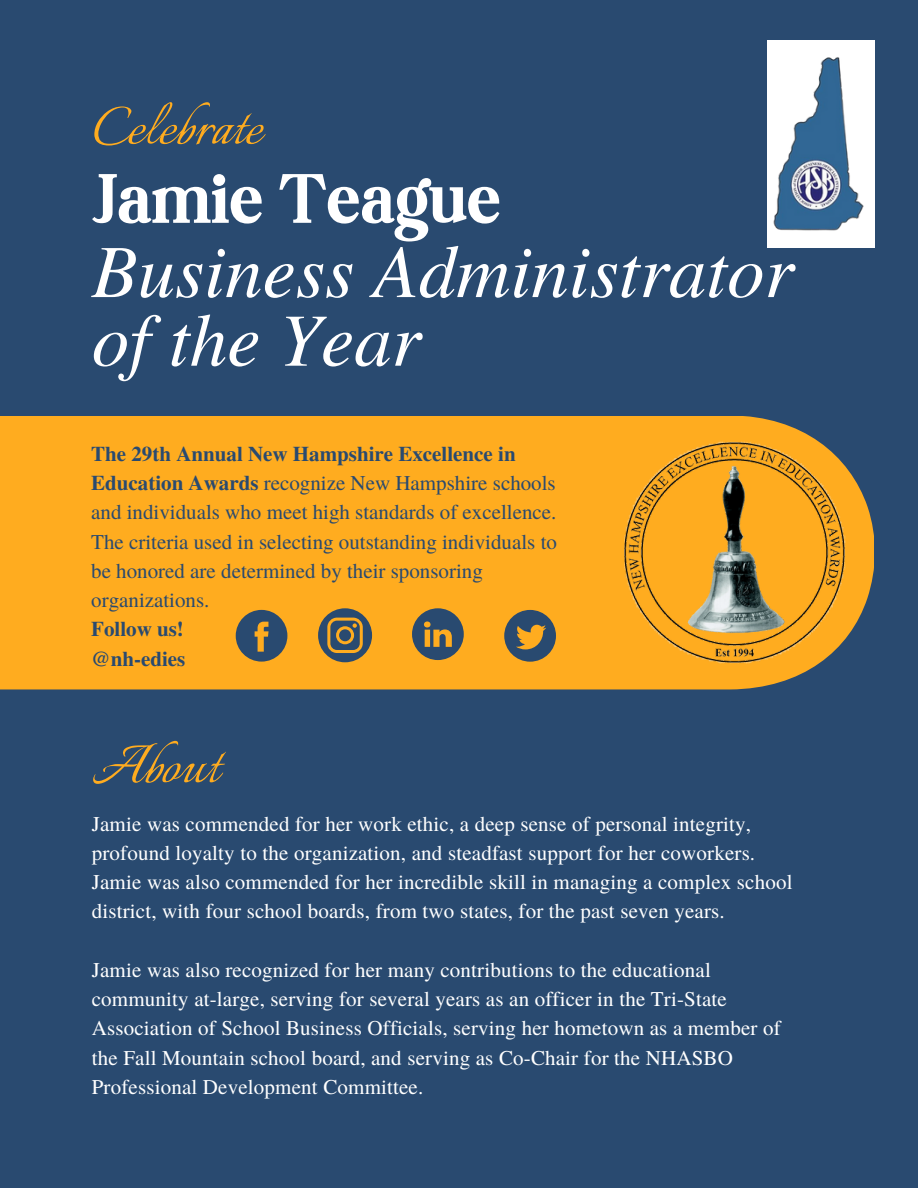
<style>
.page{position:relative;width:918px;height:1188px;background:#294a70}
.page>*{position:absolute;margin:0;border:0;box-sizing:border-box;transform-origin:0 0}
.t1{font:italic 75px/68.7px "Te X Gyre Termes";color:#fff}
.t2{font:700 75px "Boston Angel";color:#fff}
.t3{font:67.5px "Italianno";color:#ffac1f}
.t4{font:21px/29.2px "Te X Gyre Termes";letter-spacing:.01em;color:#fff}
.t5{font:21px/29.2px "Te X Gyre Termes";color:#294a70}
.t6{font:700 21px/29.2px "Te X Gyre Termes";color:#294a70}
.s1{font-weight:700}
</style>
<div class="page">
<div style="left:0;top:416px;width:873px;height:273px;background:#ffac1f"></div>
<img style="left:624px;top:442px;width:222px;height:221px">
<div style="left:767px;top:41px;width:108px;height:207px;background:#fff"></div>
<img style="left:773px;top:57px;width:91px;height:174px">
<svg style="left:236px;top:610px;width:51px;height:52px"></svg>
<svg style="left:318px;top:608px;width:54px;height:54px"></svg>
<svg style="left:412px;top:608px;width:52px;height:52px"></svg>
<svg style="left:504px;top:610px;width:52px;height:52px"></svg>
<h2 class="t3" style="left:92px;top:90px;width:172px">Celebrate</h2>
<h1 class="t2" style="left:92px;top:154px;width:411px">Jamie Teague</h1>
<h1 class="t1" style="left:92px;top:233px;width:704px">Business Administrator of the Year</h1>
<p class="t5" style="left:91px;top:438px;width:467px"><span class="s1">The 29th Annual New Hampshire Excellence in Education Awards</span> recognize New Hampshire schools and individuals who meet high standards of excellence.<br>The criteria used in selecting outstanding individuals to be honored are determined by their sponsoring organizations.</p>
<p class="t6" style="left:91px;top:613px;width:96px">Follow us! @nh-edies</p>
<h2 class="t3" style="left:92px;top:728px;width:129px">About</h2>
<p class="t4" style="left:92px;top:808px;width:702px">Jamie was commended for her work ethic, a deep sense of personal integrity, profound loyalty to the organization, and steadfast support for her coworkers.<br>Jamie was also commended for her incredible skill in managing a complex school district, with four school boards, from two states, for the past seven years.</p>
<p class="t4" style="left:92px;top:954px;width:690px">Jamie was also recognized for her many contributions to the educational community at-large, serving for several years as an officer in the Tri-State Association of School Business Officials, serving her hometown as a member of the Fall Mountain school board, and serving as Co-Chair for the NHASBO Professional Development Committee.</p>
</div>
